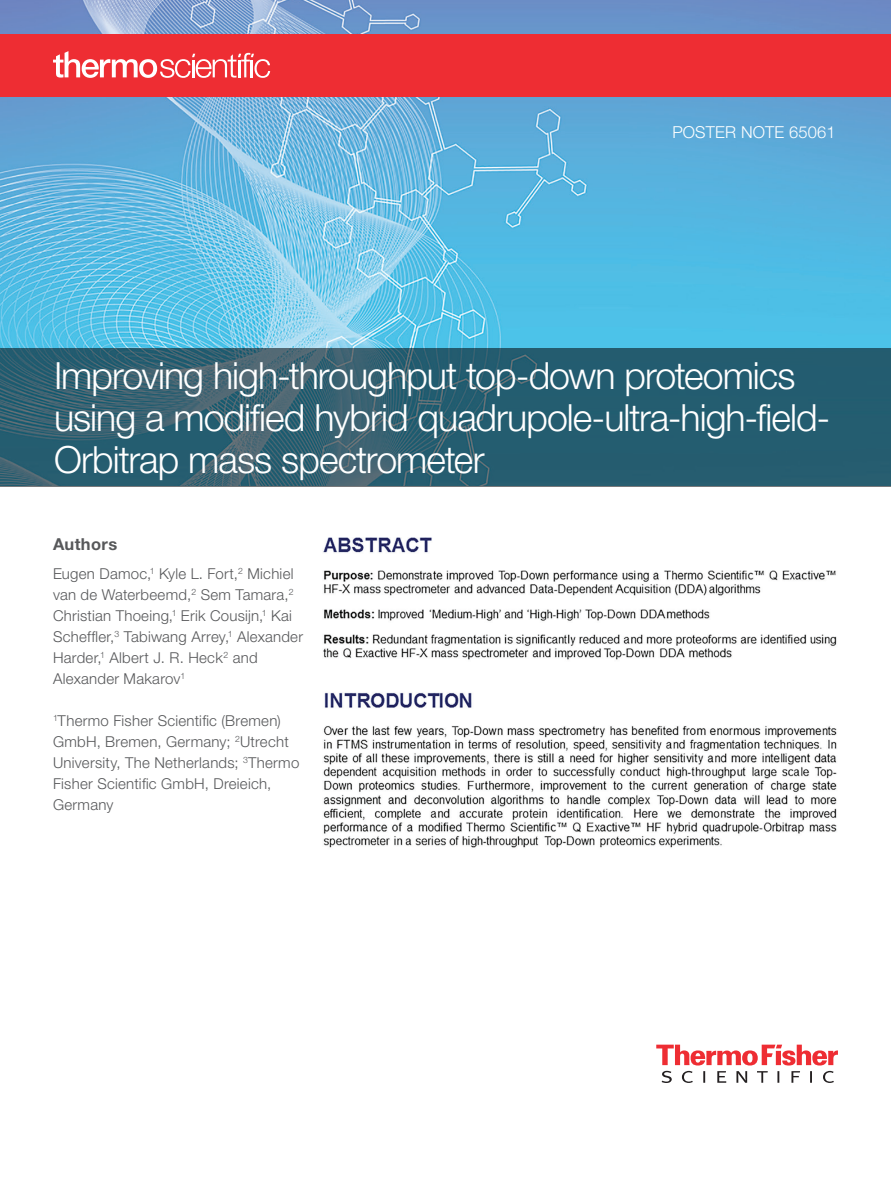
<style>
.page{position:relative;width:891px;height:1188px;background:#fff}
.page>*{position:absolute;margin:0;border:0;box-sizing:border-box;transform-origin:0 0}
.t1{font:300 37.5px/42px "Helvetica Neue LT Std";letter-spacing:-.025em;color:#fff}
.t2{font:300 16.5px "Helvetica Neue LT Std";letter-spacing:.01em;color:#fff}
.t3{font:700 16.5px "Helvetica Neue LT Std";letter-spacing:.02em;color:#57585a}
.t4{font:300 15px/21px "Helvetica Neue LT Std";letter-spacing:.015em;color:#57585a}
</style>
<div class="page">
<img style="left:0;top:0;width:891px;height:348px">
<svg style="left:0;top:348px;width:891px;height:139px;background:#2d5f70"></svg>
<img style="left:323px;top:537px;width:514px;height:311px">
<div style="left:0;top:34px;width:891px;height:63px;background:#ee2d33"></div>
<svg style="left:53px;top:51px;width:217px;height:27px"></svg>
<svg style="left:656px;top:1045px;width:182px;height:38px"></svg>
<p class="t2" style="left:672px;top:122px;width:165px">POSTER NOTE 65061</p>
<h1 class="t1" style="left:54px;top:354px;width:778px">Improving high-throughput top-down proteomics using a modified hybrid quadrupole-ultra-high-field-<br>Orbitrap mass spectrometer</h1>
<p class="t3" style="left:53px;top:534px;width:66px">Authors</p>
<p class="t4" style="left:53px;top:563px;width:252px">Eugen Damoc,<sup>1</sup> Kyle L. Fort,<sup>2</sup> Michiel van de Waterbeemd,<sup>2</sup> Sem Tamara,<sup>2<br></sup>Christian Thoeing,<sup>1</sup> Erik Cousijn,<sup>1</sup> Kai Scheffler,<sup>3</sup> Tabiwang Arrey,<sup>1</sup> Alexander Harder,<sup>1</sup> Albert J. R. Heck<sup>2</sup> and Alexander Makarov<sup>1</sup></p>
<p class="t4" style="left:53px;top:710px;width:248px"><sup>1</sup>Thermo Fisher Scientific (Bremen)<br>GmbH, Bremen, Germany; <sup>2</sup>Utrecht<br>University, The Netherlands; <sup>3</sup>Thermo<br>Fisher Scientific GmbH, Dreieich,<br>Germany</p>
</div>
